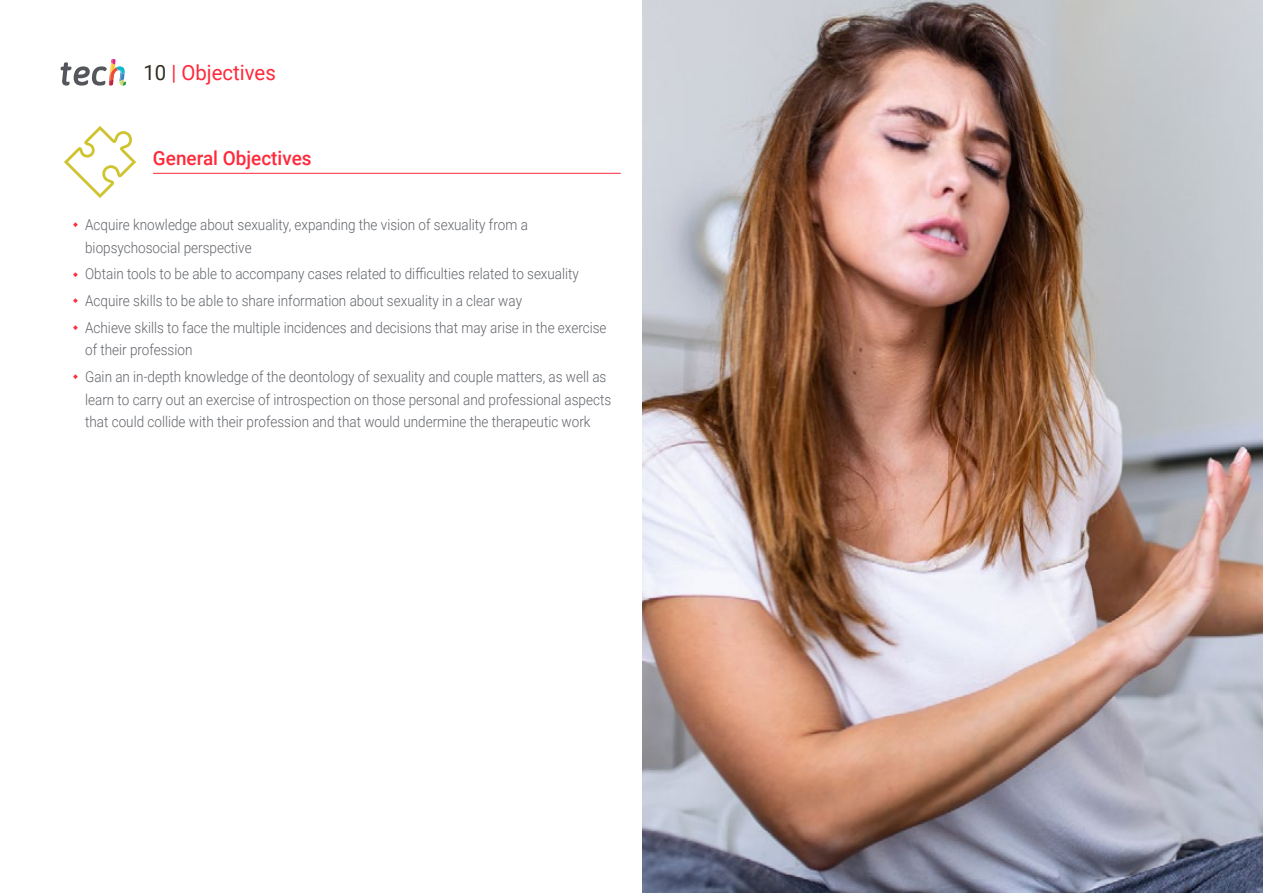
<style>
.page{position:relative;width:1263px;height:893px;background:#fff}
.page>*{position:absolute;margin:0;border:0;box-sizing:border-box;transform-origin:0 0}
.t1{font:21px "Roboto";color:#ff293a}
.t2{font:500 19.5px "Roboto";color:#ff293a}
.t3{font:300 15px/26.7px "Roboto";color:#61646a;scale:.9 1}
.s1{color:#312e20}
</style>
<div class="page">
<hr style="left:153px;top:173px;width:468px;height:1px;background:#ff293a">
<svg style="left:64px;top:126px;width:72px;height:72px"></svg>
<img style="left:642px;top:0;width:621px;height:893px">
<svg style="left:61px;top:59px;width:65px;height:27px"></svg>
<h1 class="t1" style="left:144px;top:57px;width:134px"><span class="s1">10</span> | Objectives</h1>
<h2 class="t2" style="left:153px;top:144px;width:160px">General Objectives</h2>
<p class="t3" style="left:85px;top:213px;width:493px;line-height:22.5px">Acquire knowledge about sexuality, expanding the vision of sexuality from a biopsychosocial perspective</p>
<p class="t3" style="left:85px;top:260px;width:581px">Obtain tools to be able to accompany cases related to difficulties related to sexuality<br>Acquire skills to be able to share information about sexuality in a clear way<br>Achieve skills to face the multiple incidences and decisions that may arise in the exercise</p>
<p class="t3" style="left:85px;top:336px;width:581px">of their profession<br>Gain an in-depth knowledge of the deontology of sexuality and couple matters, as well as</p>
<p class="t3" style="left:85px;top:388px;width:586px;line-height:22.5px">learn to carry out an exercise of introspection on those personal and professional aspects that could collide with their profession and that would undermine the therapeutic work</p>
</div>
